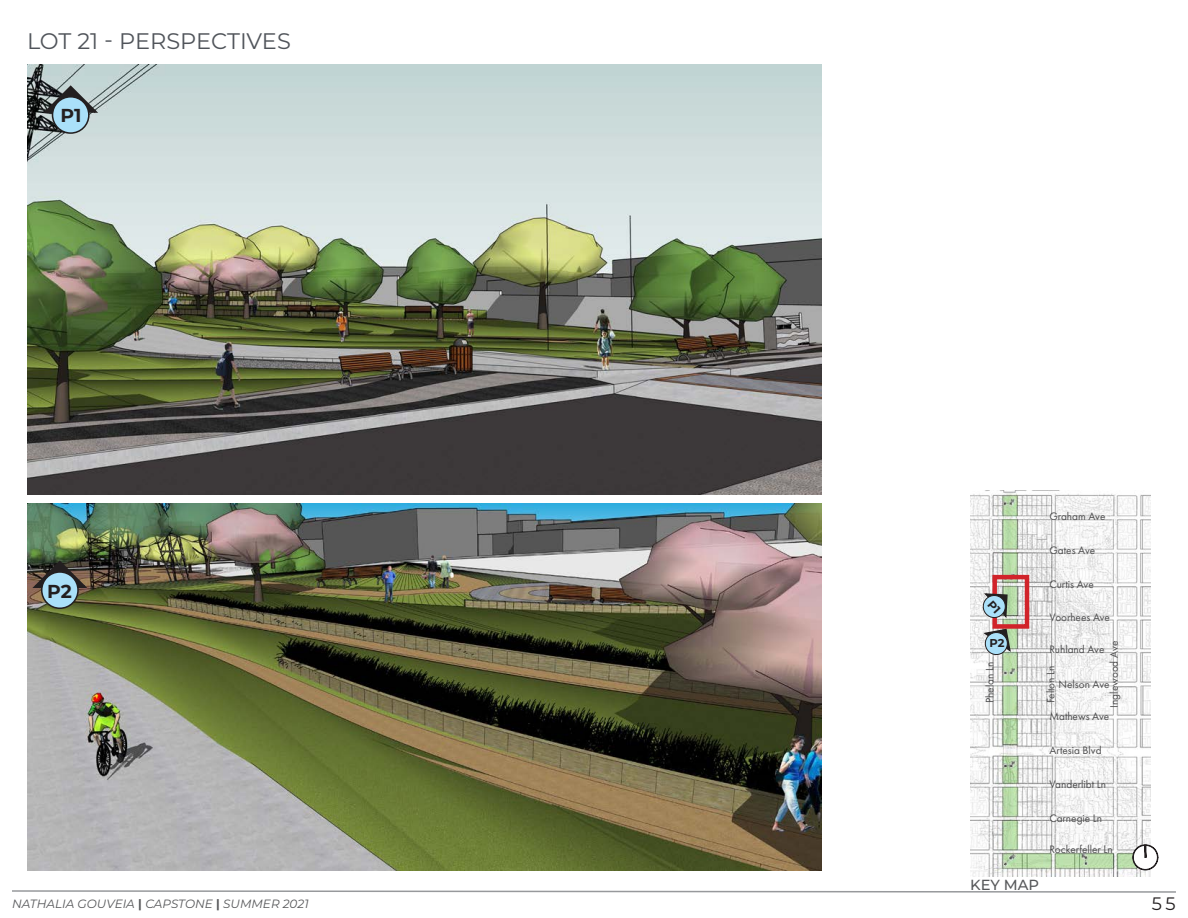
<style>
.page{position:relative;width:1188px;height:918px;background:#fff}
.page>*{position:absolute;margin:0;border:0;box-sizing:border-box;transform-origin:0 0}
.Secondary_Page_Tittl{font:22.5px "Montserrat";letter-spacing:-.005em;color:#50545a}
.Description_texts{font:700 18.75px "Montserrat";color:#231f20}
.t1{font:18px "Montserrat";color:#231f20}
.Description_texts-2{font:500 14.7px "Montserrat";color:#57585a}
.t2{font:italic 12px "Montserrat";color:#57585a}
.Description_texts-3{font:700 11.4px "Montserrat";color:#231f20}
.t3{font:11.25px "Futura PT";color:#4c4c4d}
.s1{font-weight:700;font-style:normal}
</style>
<div class="page">
<svg style="left:12px;top:890px;width:1164px;height:3px"></svg>
<img style="left:27px;top:64px;width:794px;height:430px">
<svg style="left:40px;top:84px;width:61px;height:30px"></svg>
<div style="left:53px;top:97px;width:36px;height:36px;background:#aae0f9;border-radius:50%"></div>
<div style="left:52px;top:96px;width:38px;height:38px;border:2px solid #231f20;border-radius:50%"></div>
<img style="left:27px;top:504px;width:794px;height:367px">
<svg style="left:30px;top:559px;width:60px;height:30px"></svg>
<div style="left:42px;top:572px;width:36px;height:36px;background:#aae0f9;border-radius:50%"></div>
<div style="left:41px;top:571px;width:38px;height:38px;border:2px solid #231f20;border-radius:50%"></div>
<img style="left:970px;top:490px;width:181px;height:386px">
<svg style="left:1132px;top:816px;width:26px;height:54px"></svg>
<svg style="left:982px;top:628px;width:30px;height:28px"></svg>
<div style="left:992px;top:575px;width:37px;height:54px;border:4px solid #d1232a"></div>
<svg style="left:981px;top:592px;width:27px;height:28px"></svg>
<p class="Secondary_Page_Tittl" style="left:27px;top:25px;width:265px">LOT 21 - PERSPECTIVES</p>
<p class="Description_texts" style="left:60px;top:102px;width:23px">P1</p>
<p class="Description_texts" style="left:47px;top:577px;width:26px">P2</p>
<p class="Description_texts-3" style="left:989px;top:635px;width:17px">P2</p>
<p class="t3" style="left:983px;top:703px;width:43px;rotate:-90deg">Phelan Ln</p>
<p class="t3" style="left:1049px;top:510px;width:58px">Graham Ave</p>
<p class="t3" style="left:1049px;top:543px;width:47px">Gates Ave</p>
<p class="t3" style="left:1049px;top:578px;width:46px">Curtis Ave</p>
<p class="t3" style="left:1049px;top:610px;width:62px">Voorhees Ave</p>
<p class="t3" style="left:1049px;top:643px;width:56px">Ruhland Ave</p>
<p class="t3" style="left:1107px;top:708px;width:68px;rotate:-90deg">Inglewood Ave</p>
<p class="t3" style="left:1044px;top:703px;width:39px;rotate:-90deg">Felton Ln</p>
<p class="t3" style="left:1058px;top:678px;width:53px">Nelson Ave</p>
<p class="t3" style="left:1049px;top:710px;width:61px">Mathews Ave</p>
<p class="t3" style="left:1049px;top:744px;width:54px">Artesia Blvd</p>
<p class="t3" style="left:1049px;top:777px;width:58px">Vanderlibt Ln</p>
<p class="t3" style="left:1049px;top:811px;width:54px">Carnegie Ln</p>
<p class="t3" style="left:1049px;top:843px;width:65px">Rockerfeller Ln</p>
<p class="Description_texts-2" style="left:970px;top:875px;width:70px">KEY MAP</p>
<p class="t2" style="left:12px;top:895px;width:298px">NATHALIA GOUVEIA <span class="s1">|</span> CAPSTONE <span class="s1">|</span> SUMMER 2021</p>
<h3 class="t1" style="left:1152px;top:891px;width:25px">55</h3>
</div>
